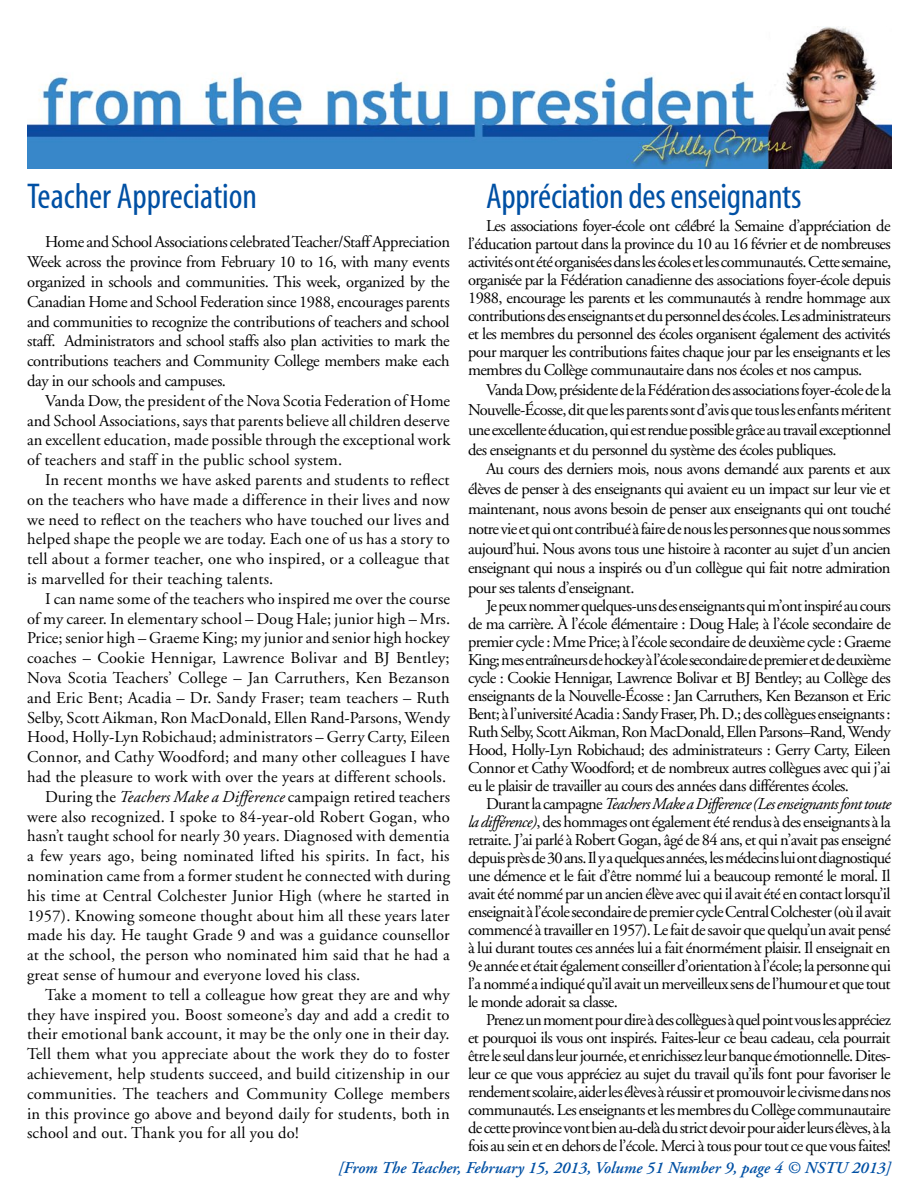
<style>
.page{position:relative;width:918px;height:1188px;background:#fff}
.page>*{position:absolute;margin:0;border:0;box-sizing:border-box;transform-origin:0 0}
.t1{font:condensed 36px "Myriad";letter-spacing:-.01em;color:#0050a4}
.t2{font:16.5px/18px "Adobe Garamond";letter-spacing:.01em;color:#000;text-align:justify}
.t3{font:italic 600 16.5px "Adobe Garamond";color:#0050a4}
.s1{font-style:italic}
</style>
<div class="page">
<img style="left:27px;top:26px;width:864px;height:142px">
<h1 class="t1" style="left:27px;top:178px;width:232px">Teacher Appreciation</h1>
<p class="t2" style="left:27px;top:233px;width:424px;line-height:19.8px;text-indent:18px">Home and School Associations celebrated Teacher/Staff Appreciation Week across the province from February 10 to 16, with many events organized in schools and communities. This week, organized by the Canadian Home and School Federation since 1988, encourages parents and communities to recognize the contributions of teachers and school staff. Administrators and school staffs also plan activities to mark the contributions teachers and Community College members make each day in our schools and campuses.</p>
<p class="t2" style="left:27px;top:391px;width:425px;line-height:19.8px;text-indent:18px">Vanda Dow, the president of the Nova Scotia Federation of Home and School Associations, says that parents believe all children deserve an excellent education, made possible through the exceptional work of teachers and staff in the public school system.</p>
<p class="t2" style="left:27px;top:470px;width:424px;line-height:19.8px;text-indent:18px">In recent months we have asked parents and students to reflect on the teachers who have made a difference in their lives and now we need to reflect on the teachers who have touched our lives and helped shape the people we are today. Each one of us has a story to tell about a former teacher, one who inspired, or a colleague that is marvelled for their teaching talents.</p>
<p class="t2" style="left:45px;top:590px;width:406px">I can name some of the teachers who inspired me over the course</p>
<p class="t2" style="left:27px;top:610px;width:425px">of my career. In elementary school – Doug Hale; junior high – Mrs.</p>
<p class="t2" style="left:27px;top:630px;width:424px">Price; senior high – Graeme King; my junior and senior high hockey</p>
<p class="t2" style="left:27px;top:649px;width:424px">coaches – Cookie Hennigar, Lawrence Bolivar and BJ Bentley;</p>
<p class="t2" style="left:27px;top:669px;width:424px">Nova Scotia Teachers’ College – Jan Carruthers, Ken Bezanson</p>
<p class="t2" style="left:27px;top:689px;width:424px">and Eric Bent; Acadia – Dr. Sandy Fraser; team teachers – Ruth</p>
<p class="t2" style="left:27px;top:709px;width:424px">Selby, Scott Aikman, Ron MacDonald, Ellen Rand-Parsons, Wendy</p>
<p class="t2" style="left:27px;top:729px;width:425px">Hood, Holly-Lyn Robichaud; administrators – Gerry Carty, Eileen</p>
<p class="t2" style="left:27px;top:748px;width:424px">Connor, and Cathy Woodford; and many other colleagues I have</p>
<p class="t2" style="left:27px;top:768px;width:421px">had the pleasure to work with over the years at different schools.</p>
<p class="t2" style="left:45px;top:788px;width:407px">During the <span class="s1">Teachers Make a Difference</span> campaign retired teachers</p>
<p class="t2" style="left:27px;top:808px;width:424px">were also recognized. I spoke to 84-year-old Robert Gogan, who</p>
<p class="t2" style="left:27px;top:828px;width:424px">hasn’t taught school for nearly 30 years. Diagnosed with dementia</p>
<p class="t2" style="left:27px;top:847px;width:424px">a few years ago, being nominated lifted his spirits. In fact, his</p>
<p class="t2" style="left:27px;top:867px;width:425px">nomination came from a former student he connected with during</p>
<p class="t2" style="left:27px;top:887px;width:424px">his time at Central Colchester Junior High (where he started in</p>
<p class="t2" style="left:27px;top:907px;width:424px">1957). Knowing someone thought about him all these years later</p>
<p class="t2" style="left:27px;top:927px;width:424px">made his day. He taught Grade 9 and was a guidance counsellor</p>
<p class="t2" style="left:27px;top:946px;width:424px">at the school, the person who nominated him said that he had a</p>
<p class="t2" style="left:27px;top:966px;width:335px">great sense of humour and everyone loved his class.</p>
<p class="t2" style="left:45px;top:986px;width:406px">Take a moment to tell a colleague how great they are and why</p>
<p class="t2" style="left:27px;top:1006px;width:424px">they have inspired you. Boost someone’s day and add a credit to</p>
<p class="t2" style="left:27px;top:1026px;width:424px">their emotional bank account, it may be the only one in their day.</p>
<p class="t2" style="left:27px;top:1045px;width:424px">Tell them what you appreciate about the work they do to foster</p>
<p class="t2" style="left:27px;top:1065px;width:424px">achievement, help students succeed, and build citizenship in our</p>
<p class="t2" style="left:27px;top:1085px;width:424px">communities. The teachers and Community College members</p>
<p class="t2" style="left:27px;top:1105px;width:424px">in this province go above and beyond daily for students, both in</p>
<p class="t2" style="left:27px;top:1125px;width:273px">school and out. Thank you for all you do!</p>
<h1 class="t1" style="left:486px;top:178px;width:317px">Appréciation des enseignants</h1>
<p class="t2" style="left:468px;top:217px;width:425px;text-indent:18px">Les associations foyer-école ont célébré la Semaine d’appréciation de l’éducation partout dans la province du 10 au 16 février et de nombreuses activités ont été organisées dans les écoles et les communautés. Cette semaine, organisée par la Fédération canadienne des associations foyer-école depuis 1988, encourage les parents et les communautés à rendre hommage aux contributions des enseignants et du personnel des écoles. Les administrateurs et les membres du personnel des écoles organisent également des activités pour marquer les contributions faites chaque jour par les enseignants et les membres du Collège communautaire dans nos écoles et nos campus.</p>
<p class="t2" style="left:468px;top:380px;width:425px;line-height:19.8px;text-indent:18px">Vanda Dow, présidente de la Fédération des associations foyer-école de la Nouvelle-Écosse, dit que les parents sont d’avis que tous les enfants méritent une excellente éducation, qui est rendue possible grâce au travail exceptionnel des enseignants et du personnel du système des écoles publiques.</p>
<p class="t2" style="left:468px;top:460px;width:424px;line-height:19.8px;text-indent:18px">Au cours des derniers mois, nous avons demandé aux parents et aux élèves de penser à des enseignants qui avaient eu un impact sur leur vie et maintenant, nous avons besoin de penser aux enseignants qui ont touché notre vie et qui ont contribué à faire de nous les personnes que nous sommes aujourd’hui. Nous avons tous une histoire à raconter au sujet d’un ancien enseignant qui nous a inspirés ou d’un collègue qui fait notre admiration pour ses talents d’enseignant.</p>
<p class="t2" style="left:468px;top:597px;width:424px;text-indent:18px">Je peux nommer quelques-uns des enseignants qui m’ont inspiré au cours de ma carrière. À l’école élémentaire : Doug Hale; à l’école secondaire de premier cycle : Mme Price; à l’école secondaire de deuxième cycle : Graeme King; mes entraîneurs de hockey à l’école secondaire de premier et de deuxième cycle : Cookie Hennigar, Lawrence Bolivar et BJ Bentley; au Collège des enseignants de la Nouvelle-Écosse : Jan Carruthers, Ken Bezanson et Eric Bent; à l’université Acadia : Sandy Fraser, Ph. D.; des collègues enseignants :<br>Ruth Selby, Scott Aikman, Ron MacDonald, Ellen Parsons–Rand, Wendy Hood, Holly-Lyn Robichaud; des administrateurs : Gerry Carty, Eileen Connor et Cathy Woodford; et de nombreux autres collègues avec qui j’ai eu le plaisir de travailler au cours des années dans différentes écoles.</p>
<p class="t2" style="left:468px;top:795px;width:425px;text-indent:18px">Durant la campagne <span class="s1">Teachers Make a Difference(Les enseignants font toute la différence)</span>, des hommages ont également été rendus à des enseignants à la retraite. J’ai parlé à Robert Gogan, âgé de 84 ans, et qui n’avait pas enseigné depuis près de 30 ans. Il y a quelques années, les médecins lui ont diagnostiqué une démence et le fait d’être nommé lui a beaucoup remonté le moral. Il avait été nommé par un ancien élève avec qui il avait été en contact lorsqu’il enseignait à l’école secondaire de premier cycle Central Colchester (où il avait commencé à travailler en 1957). Le fait de savoir que quelqu’un avait pensé à lui durant toutes ces années lui a fait énormément plaisir. Il enseignait en 9e année et était également conseiller d’orientation à l’école; la personne qui l’a nommé a indiqué qu’il avait un merveilleux sens de l’humour et que tout le monde adorait sa classe.</p>
<p class="t2" style="left:468px;top:1011px;width:424px;text-indent:18px">Prenez un moment pour dire à des collègues à quel point vous les appréciez et pourquoi ils vous ont inspirés. Faites-leur ce beau cadeau, cela pourrait être le seul dans leur journée, et enrichissez leur banque émotionnelle. Dites&shy;leur ce que vous appréciez au sujet du travail qu’ils font pour favoriser le rendement scolaire, aider les élèves à réussir et promouvoir le civisme dans nos communautés. Les enseignants et les membres du Collège communautaire de cette province vont bien au-delà du strict devoir pour aider leurs élèves, à la fois au sein et en dehors de l’école. Merci à tous pour tout ce que vous faites!</p>
<p class="t3" style="left:338px;top:1159px;width:554px">[From The Teacher, February 15, 2013, Volume 51 Number 9, page 4 © NSTU 2013]</p>
</div>
